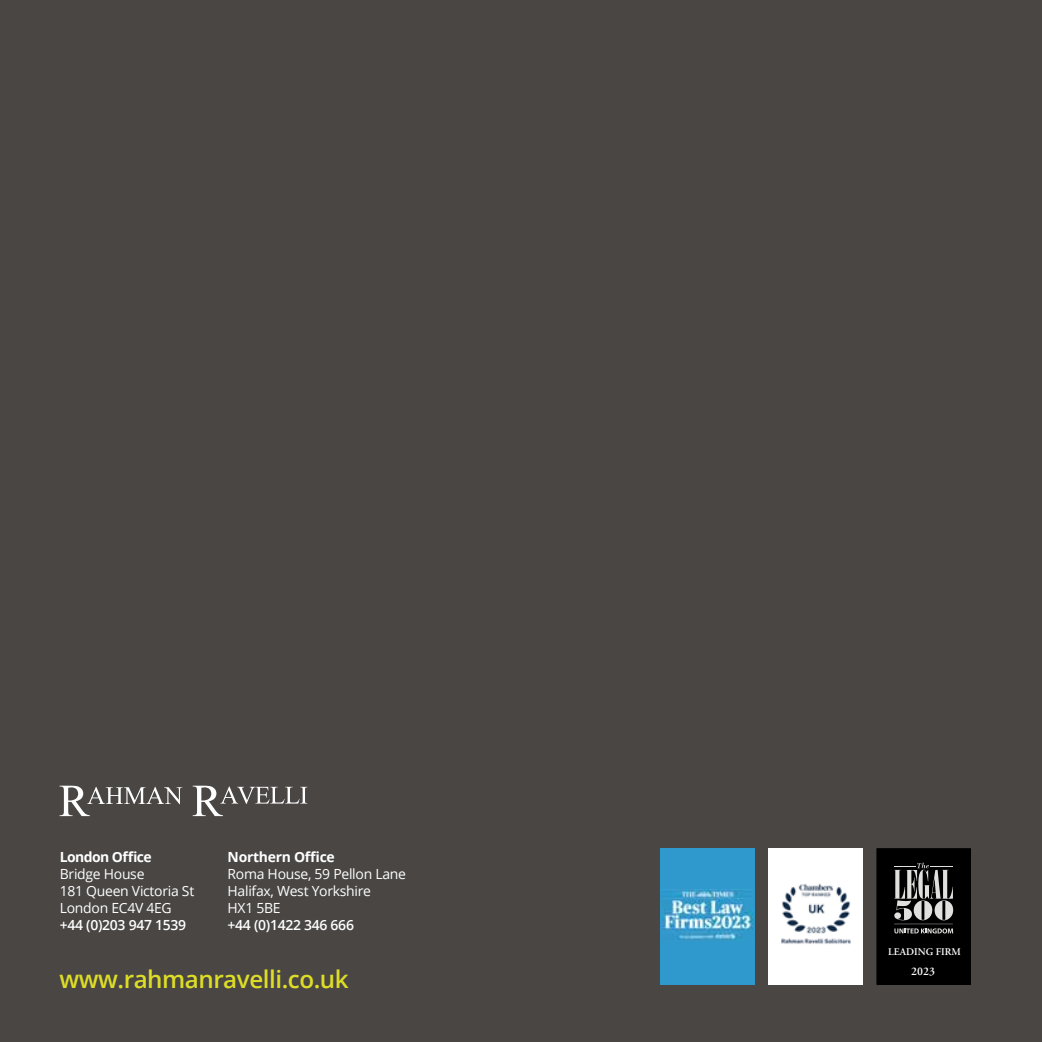
<style>
.page{position:relative;width:1042px;height:1042px;background:#fff}
.page>*{position:absolute;margin:0;border:0;box-sizing:border-box;transform-origin:0 0}
.t1{font:600 24.32px "Open Sans";letter-spacing:-.02em;color:#dddd27}
.t2{font:14px/16.8px "Open Sans";letter-spacing:-.02em;color:#fff}
.t3{font:600 14px "Open Sans";letter-spacing:-.02em;color:#fff}
.t4{font:700 14px "Open Sans";letter-spacing:-.02em;color:#fff}
.t5{font:700 14px "Open Sans";letter-spacing:-.04em;color:#fff}
.t6{font:600 11.72px "Adobe Garamond Pro";color:#fff}
.t7{font:600 10.15px "Adobe Garamond Pro";color:#fff}
</style>
<div class="page">
<div style="left:0;top:0;width:1041px;height:1042px;background:#494644"></div>
<svg style="left:60px;top:786px;width:122px;height:30px"></svg>
<svg style="left:193px;top:786px;width:114px;height:30px"></svg>
<div style="left:877px;top:848px;width:93px;height:136px;background:#000"></div>
<div style="left:876px;top:848px;width:94px;height:136px;border:1px solid #000"></div>
<svg style="left:894px;top:862px;width:60px;height:59px"></svg>
<hr style="left:894px;top:924px;width:59px;height:1px;background:#e0e0df">
<svg style="left:894px;top:928px;width:59px;height:5px"></svg>
<div style="left:768px;top:848px;width:95px;height:136px;background:#fff"></div>
<div style="left:661px;top:848px;width:94px;height:136px;background:#2f99cd"></div>
<img style="left:781px;top:883px;width:70px;height:61px">
<img style="left:663px;top:889px;width:90px;height:51px">
<p class="t4" style="left:228px;top:847px;width:109px">Northern Office</p>
<p class="t2" style="left:228px;top:865px;width:180px">Roma House, 59 Pellon Lane<br>Halifax, West Yorkshire<br>HX1 5BE</p>
<p class="t3" style="left:228px;top:915px;width:128px">+44 (0)1422 346 666</p>
<h1 class="t1" style="left:60px;top:962px;width:291px">www.rahmanravelli.co.uk</h1>
<p class="t6" style="left:911px;top:965px;width:25px">2023</p>
<p class="t5" style="left:60px;top:847px;width:94px">London Office</p>
<p class="t2" style="left:60px;top:865px;width:136px">Bridge House<br>181 Queen Victoria St<br>London EC4V 4EG</p>
<p class="t3" style="left:60px;top:915px;width:128px">+44 (0)203 947 1539</p>
<p class="t7" style="left:888px;top:946px;width:74px">LEADING FIRM</p>
</div>
